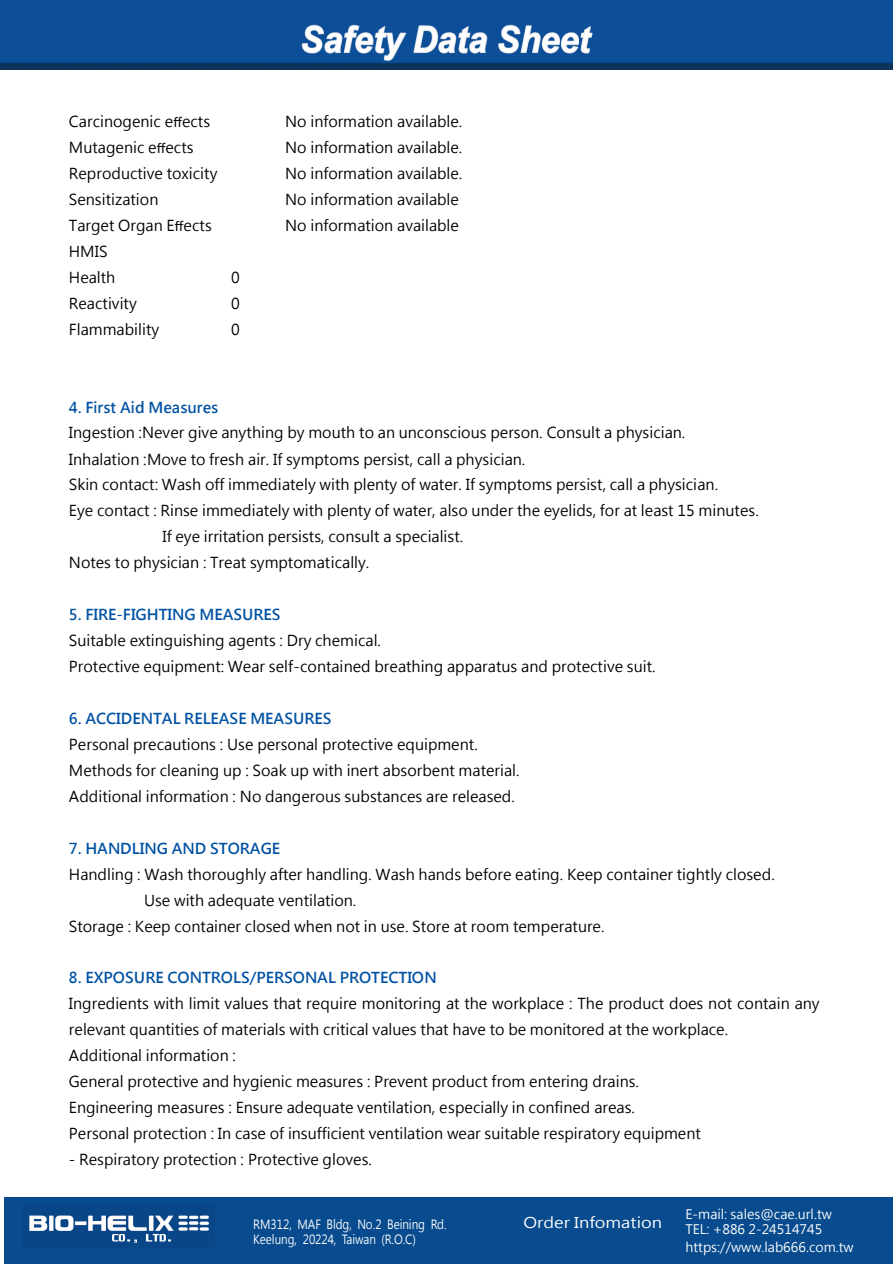
<style>
.page{position:relative;width:893px;height:1264px;background:#fff}
.page>*{position:absolute;margin:0;border:0;box-sizing:border-box;transform-origin:0 0}
.t1{font:15px/26px "Microsoft Jheng Hei";color:#000}
.t2{font:700 15px "Microsoft Jheng Hei";color:#0052a3}
.t3{font:14.7px "Microsoft Jheng Hei";color:#fff;scale:1.15 1}
.t4{font:13.05px/15.6px "Microsoft Jheng Hei";color:#fff}
.t5{font:12.6px/15px "Microsoft Jheng Hei";color:#fff;scale:.86 1}
.s1{font-family:"Calibri"}
</style>
<div class="page">
<img style="left:0;top:0;width:892px;height:69px">
<div style="left:4px;top:1197px;width:888px;height:67px;background:#084b8e"></div>
<img style="left:29px;top:1215px;width:180px;height:28px">
<p class="t1" style="left:69px;top:109px;width:143px">Carcinogenic e<span class="s1">ff</span>ects</p>
<p class="t1" style="left:285px;top:109px;width:179px">No information available.</p>
<p class="t1" style="left:69px;top:135px;width:126px">Mutagenic e<span class="s1">ff</span>ects</p>
<p class="t1" style="left:285px;top:135px;width:179px">No information available.</p>
<p class="t1" style="left:69px;top:160px;width:150px">Reproductive toxicity</p>
<p class="t1" style="left:285px;top:160px;width:179px">No information available.</p>
<p class="t1" style="left:69px;top:186px;width:91px">Sensitization</p>
<p class="t1" style="left:285px;top:186px;width:175px">No information available</p>
<p class="t1" style="left:69px;top:212px;width:144px">Target Organ E<span class="s1">ff</span>ects</p>
<p class="t1" style="left:285px;top:212px;width:175px">No information available</p>
<p class="t1" style="left:69px;top:238px;width:48px">HMIS<br>Health</p>
<p class="t1" style="left:231px;top:264px;width:10px">0</p>
<p class="t1" style="left:69px;top:290px;width:69px">Reactivity</p>
<p class="t1" style="left:231px;top:290px;width:10px">0</p>
<p class="t1" style="left:69px;top:316px;width:92px">Flammability</p>
<p class="t1" style="left:231px;top:316px;width:10px">0</p>
<p class="t2" style="left:69px;top:398px;width:151px">4. First Aid Measures</p>
<p class="t1" style="left:69px;top:420px;width:618px">Ingestion :Never give anything by mouth to an unconscious person. Consult a physician.</p>
<p class="t1" style="left:69px;top:446px;width:458px">Inhalation :Move to fresh air. If symptoms persist, call a physician.</p>
<p class="t1" style="left:69px;top:472px;width:650px">Skin contact: Wash off immediately with plenty of water. If symptoms persist, call a physician.</p>
<p class="t1" style="left:69px;top:498px;width:691px">Eye contact : Rinse immediately with plenty of water, also under the eyelids, for at least 15 minutes.</p>
<p class="t1" style="left:162px;top:524px;width:302px">If eye irritation persists, consult a specialist.</p>
<p class="t1" style="left:69px;top:550px;width:302px">Notes to physician : Treat symptomatically.</p>
<p class="t2" style="left:69px;top:605px;width:213px">5. FIRE-FIGHTING MEASURES</p>
<p class="t1" style="left:69px;top:627px;width:588px">Suitable extinguishing agents : Dry chemical.<br>Protective equipment: Wear self-contained breathing apparatus and protective suit.</p>
<p class="t2" style="left:69px;top:709px;width:264px">6. ACCIDENTAL RELEASE MEASURES</p>
<p class="t1" style="left:69px;top:731px;width:452px">Personal precautions : Use personal protective equipment.<br>Methods for cleaning up : Soak up with inert absorbent material.<br>Additional information : No dangerous substances are released.</p>
<p class="t2" style="left:69px;top:839px;width:213px">7. HANDLING AND STORAGE</p>
<p class="t1" style="left:69px;top:861px;width:707px">Handling : Wash thoroughly after handling. Wash hands before eating. Keep container tightly closed.</p>
<p class="t1" style="left:144px;top:887px;width:214px">Use with adequate ventilation.</p>
<p class="t1" style="left:69px;top:913px;width:537px">Storage : Keep container closed when not in use. Store at room temperature.</p>
<p class="t2" style="left:69px;top:968px;width:369px">8. EXPOSURE CONTROLS/PERSONAL PROTECTION</p>
<p class="t1" style="left:69px;top:991px;width:752px">Ingredients with limit values that require monitoring at the workplace : The product does not contain any relevant quantities of materials with critical values that have to be monitored at the workplace.<br>Additional information :<br>General protective and hygienic measures : Prevent product from entering drains.<br>Engineering measures : Ensure adequate ventilation, especially in confined areas.<br>Personal protection : In case of insufficient ventilation wear suitable respiratory equipment</p>
<p class="t1" style="left:69px;top:1146px;width:304px">- Respiratory protection : Protective gloves.</p>
<p class="t5" style="left:253px;top:1216px;width:226px">RM312, MAF Bldg, No.2 Beining Rd.<br>Keelung, 20224, Taiwan (R.O.C)</p>
<p class="t3" style="left:523px;top:1213px;width:122px">Order Infomation</p>
<p class="t4" style="left:685px;top:1206px;width:148px">E-mail: sales@cae.url.tw<br>TEL: +886 2-24514745</p>
<p class="t4" style="left:685px;top:1239px;width:170px">https://www.lab666.com.tw</p>
</div>
